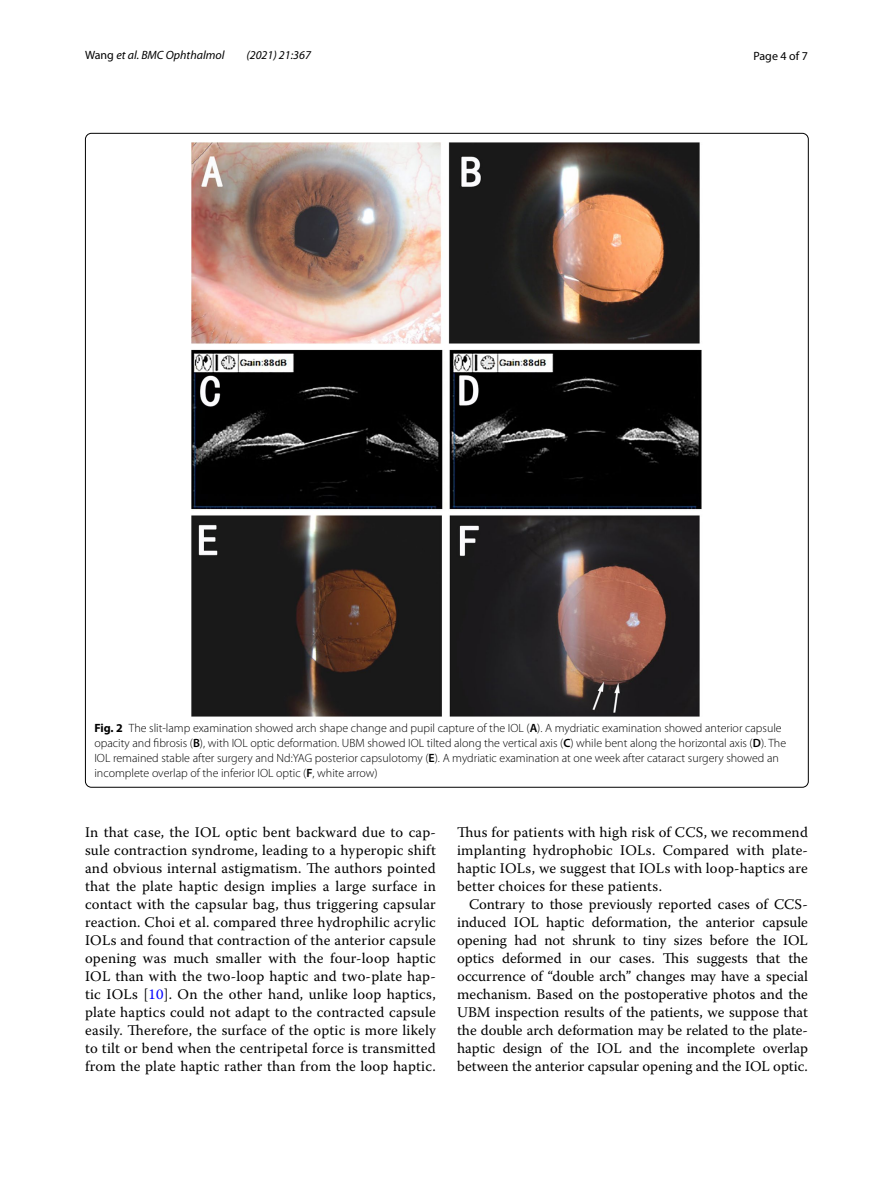
<style>
.page{position:relative;width:893px;height:1187px;background:#fff}
.page>*{position:absolute;margin:0;border:0;box-sizing:border-box;transform-origin:0 0}
.t1{font:14.7px/18px "Warnock Pro";letter-spacing:.01em;color:#000;text-align:justify}
.t2{font:300 12px/15px "Myriad Pro";color:#000}
.t3{font:italic 12px "Myriad Pro";color:#000}
.t4{font:12px "Myriad Pro";color:#000}
.s1{font-style:normal}
.s2{font-weight:700}
.s3{font-weight:600}
.s4{color:#00f}
</style>
<div class="page">
<img style="left:192px;top:142px;width:510px;height:574px">
<p class="t3" style="left:85px;top:48px;width:141px"><span class="s1">Wang</span> et al. BMC Ophthalmol</p>
<p class="t3" style="left:246px;top:48px;width:66px">(2021) 21:367</p>
<p class="t4" style="left:753px;top:48px;width:56px">Page 4 of 7</p>
<p class="t2" style="left:94px;top:720px;width:693px"><span class="s2">Fig. 2</span> The slit-lamp examination showed arch shape change and pupil capture of the IOL (<span class="s3">A</span>). A mydriatic examination showed anterior capsule opacity and fibrosis (<span class="s3">B</span>), with IOL optic deformation. UBM showed IOL tilted along the vertical axis (<span class="s3">C</span>) while bent along the horizontal axis (<span class="s3">D</span>). The IOL remained stable after surgery and Nd:YAG posterior capsulotomy (<span class="s3">E</span>). A mydriatic examination at one week after cataract surgery showed an incomplete overlap of the inferior IOL optic (<span class="s3">F</span>, white arrow)</p>
<p class="t1" style="left:85px;top:822px;width:352px">In that case, the IOL optic bent backward due to cap&shy;sule contraction syndrome, leading to a hyperopic shift and obvious internal astigmatism. The authors pointed that the plate haptic design implies a large surface in contact with the capsular bag, thus triggering capsular reaction. Choi et al. compared three hydrophilic acrylic IOLs and found that contraction of the anterior capsule opening was much smaller with the four-loop haptic IOL than with the two-loop haptic and two-plate hap&shy;tic IOLs [<span class="s4">10</span>]. On the other hand, unlike loop haptics, plate haptics could not adapt to the contracted capsule easily. Therefore, the surface of the optic is more likely to tilt or bend when the centripetal force is transmitted from the plate haptic rather than from the loop haptic.</p>
<p class="t1" style="left:457px;top:822px;width:352px">Thus for patients with high risk of CCS, we recommend implanting hydrophobic IOLs. Compared with plate&shy;haptic IOLs, we suggest that IOLs with loop-haptics are better choices for these patients.</p>
<p class="t1" style="left:457px;top:894px;width:352px;text-indent:12px">Contrary to those previously reported cases of CCS&shy;induced IOL haptic deformation, the anterior capsule opening had not shrunk to tiny sizes before the IOL optics deformed in our cases. This suggests that the occurrence of “double arch” changes may have a special mechanism. Based on the postoperative photos and the UBM inspection results of the patients, we suppose that the double arch deformation may be related to the plate&shy;haptic design of the IOL and the incomplete overlap between the anterior capsular opening and the IOL optic.</p>
</div>
